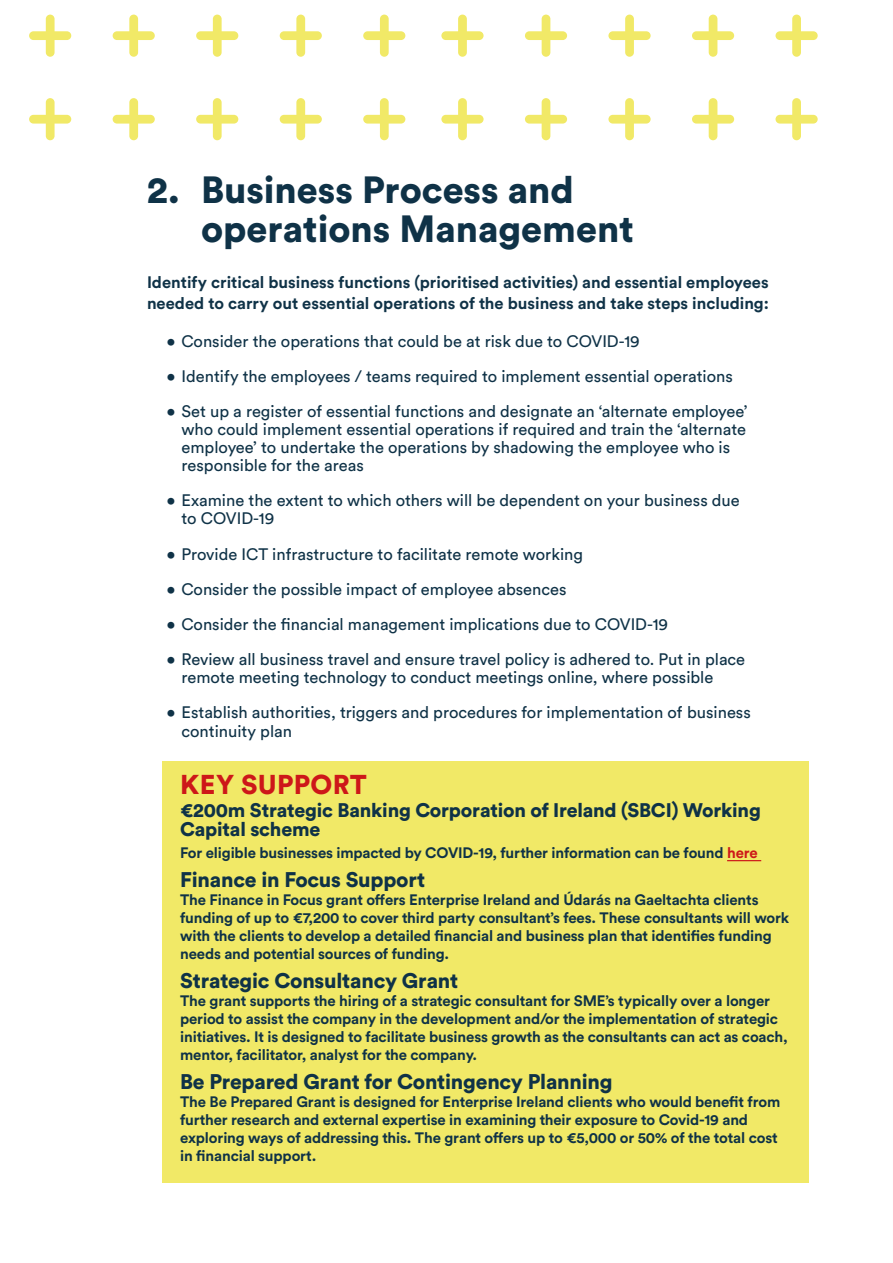
<style>
.page{position:relative;width:893px;height:1263px;background:#fff}
.page>*{position:absolute;margin:0;border:0;box-sizing:border-box;transform-origin:0 0}
.t1{font:900 37.5px/39px "Circular Std";color:#0f3247}
.t2{font:900 27px "Circular Std";letter-spacing:.01em;color:#cd1719}
.t3{font:900 21px "Circular Std";letter-spacing:-.01em;color:#0f3247}
.t4{font:900 19.5px/19.5px "Circular Std";letter-spacing:-.01em;color:#0f3247}
.t5{font:16.5px/18px "Circular Std";color:#0f3247}
.t6{font:700 16.5px/21px "Circular Std";color:#0f3247}
.t7{font:700 15px/18px "Circular Std";letter-spacing:-.01em;color:#0f3247}
.s1{color:#cd1719}
</style>
<div class="page">
<svg style="left:29px;top:14px;width:376px;height:126px"></svg>
<svg style="left:441px;top:14px;width:377px;height:126px"></svg>
<div style="left:163px;top:761px;width:646px;height:421px;background:#f1e967"></div>
<hr style="left:727px;top:860px;width:34px;height:1px;background:#cd1719">
<h1 class="t1" style="left:201px;top:170px;width:434px;text-indent:-54px">2. Business Process and operations Management</h1>
<p class="t6" style="left:147px;top:272px;width:623px">Identify critical business functions (prioritised activities) and essential employees needed to carry out essential operations of the business and take steps including:</p>
<p class="t5" style="left:167px;top:332px;width:475px">• Consider the operations that could be at risk due to COVID-19</p>
<p class="t5" style="left:167px;top:367px;width:568px">• Identify the employees / teams required to implement essential operations</p>
<p class="t5" style="left:182px;top:402px;width:567px;text-indent:-15px">• Set up a register of essential functions and designate an ‘alternate employee’ who could implement essential operations if required and train the ‘alternate employee’ to undertake the operations by shadowing the employee who is responsible for the areas</p>
<p class="t5" style="left:182px;top:491px;width:560px;text-indent:-15px">• Examine the extent to which others will be dependent on your business due to COVID-19</p>
<p class="t5" style="left:167px;top:544px;width:418px">• Provide ICT infrastructure to facilitate remote working</p>
<p class="t5" style="left:167px;top:579px;width:401px">• Consider the possible impact of employee absences</p>
<p class="t5" style="left:167px;top:614px;width:503px">• Consider the financial management implications due to COVID-19</p>
<p class="t5" style="left:182px;top:649px;width:565px;text-indent:-15px">• Review all business travel and ensure travel policy is adhered to. Put in place remote meeting technology to conduct meetings online, where possible</p>
<p class="t5" style="left:182px;top:702px;width:571px;line-height:19.5px;text-indent:-15px">• Establish authorities, triggers and procedures for implementation of business continuity plan</p>
<h2 class="t2" style="left:180px;top:766px;width:188px">KEY SUPPORT</h2>
<h3 class="t4" style="left:180px;top:800px;width:582px">€200m Strategic Banking Corporation of Ireland (SBCI) Working<br>Capital scheme</h3>
<p class="t7" style="left:180px;top:843px;width:579px">For eligible businesses impacted by COVID-19, further information can be found <span class="s1">here</span></p>
<h3 class="t3" style="left:180px;top:865px;width:247px">Finance in Focus Support</h3>
<p class="t7" style="left:180px;top:890px;width:611px">The Finance in Focus grant offers Enterprise Ireland and Údarás na Gaeltachta clients funding of up to €7,200 to cover third party consultant’s fees. These consultants will work with the clients to develop a detailed financial and business plan that identifies funding needs and potential sources of funding.</p>
<h3 class="t3" style="left:180px;top:966px;width:280px">Strategic Consultancy Grant</h3>
<p class="t7" style="left:180px;top:991px;width:609px">The grant supports the hiring of a strategic consultant for SME’s typically over a longer period to assist the company in the development and/or the implementation of strategic initiatives. It is designed to facilitate business growth as the consultants can act as coach, mentor, facilitator, analyst for the company.</p>
<h3 class="t3" style="left:180px;top:1067px;width:434px">Be Prepared Grant for Contingency Planning</h3>
<p class="t7" style="left:180px;top:1092px;width:602px">The Be Prepared Grant is designed for Enterprise Ireland clients who would benefit from further research and external expertise in examining their exposure to Covid-19 and exploring ways of addressing this. The grant offers up to €5,000 or 50% of the total cost in financial support.</p>
</div>
